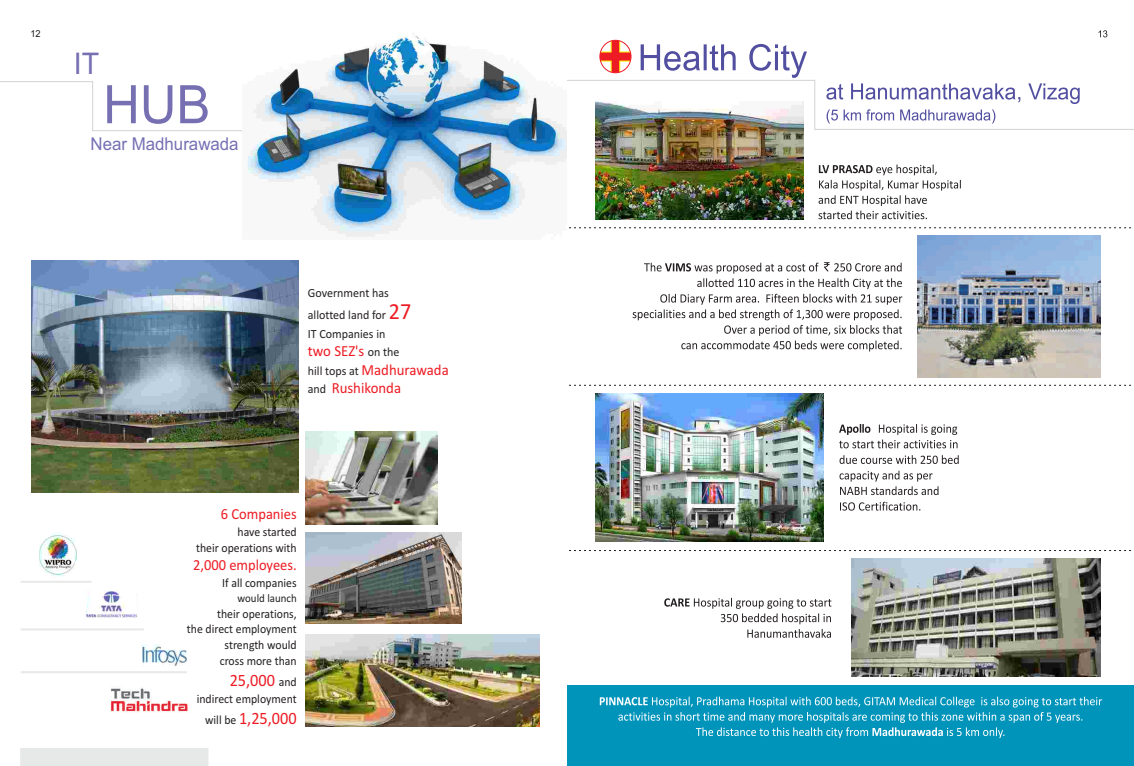
<style>
.page{position:relative;width:1134px;height:766px;background:#fff}
.page>*{position:absolute;margin:0;border:0;box-sizing:border-box;transform-origin:0 0}
.t1{font:53.1px "Arial";color:#7670b3;scale:.96 1}
.t2{font:29.8px "Arial";color:#7670b3;scale:.96 1}
.t3{font:17.6px "Arial";color:#7670b3;scale:.96 1}
.t4{font:17.4px/37.8px "Calibri";color:#ed1c24;scale:.94 1}
.t5{font:15.5px/18.9px "Calibri";color:#ed1c24;scale:.96 1}
.t6{font:15.5px "Calibri";color:#ed1c24;scale:.94 1}
.t7{font:12.6px/15.8px "Calibri";color:#231f20;text-align:right;scale:.94 1}
.t8{font:12.6px/22px "Calibri";color:#231f20;scale:.96 1}
.t9{font:11.6px "Calibri";color:#231f20;scale:.94 1}
.t10{font:9.7px "Arial";color:#231f20;scale:.96 1}
.s1{font-size:23.2px;color:#ed1c24}
.s2{font-size:12.6px;color:#231f20}
</style>
<div class="page">
<img style="left:31px;top:260px;width:267px;height:232px">
<img style="left:305px;top:634px;width:234px;height:92px">
<img style="left:305px;top:532px;width:156px;height:91px">
<img style="left:305px;top:431px;width:133px;height:93px">
<img style="left:247px;top:132px;width:320px;height:105px">
<img style="left:39px;top:533px;width:38px;height:44px">
<img style="left:85px;top:591px;width:52px;height:27px">
<img style="left:142px;top:644px;width:45px;height:22px">
<div style="left:21px;top:748px;width:187px;height:17px;background:#e7e8e8"></div>
<hr style="left:21px;top:580px;width:70px;height:2px;background:#e7e8e8">
<hr style="left:21px;top:628px;width:123px;height:2px;background:#e7e8e8">
<hr style="left:21px;top:671px;width:166px;height:2px;background:#e7e8e8">
<img style="left:110px;top:688px;width:79px;height:25px">
<div style="left:567px;top:685px;width:567px;height:80px;background:#0094bb"></div>
<img style="left:595px;top:132px;width:209px;height:87px">
<img style="left:595px;top:393px;width:229px;height:148px">
<img style="left:851px;top:558px;width:250px;height:118px">
<svg style="left:818px;top:164px;width:143px;height:55px"></svg>
<svg style="left:839px;top:424px;width:120px;height:86px"></svg>
<svg style="left:600px;top:696px;width:502px;height:42px"></svg>
<svg style="left:633px;top:262px;width:269px;height:89px"></svg>
<svg style="left:664px;top:597px;width:167px;height:40px"></svg>
<svg style="left:569px;top:227px;width:563px;height:1px"></svg>
<svg style="left:569px;top:384px;width:562px;height:1px"></svg>
<svg style="left:569px;top:550px;width:563px;height:1px"></svg>
<img style="left:917px;top:235px;width:184px;height:142px">
<svg style="left:0;top:30px;width:1134px;height:102px"></svg>
<div style="left:599px;top:40px;width:32px;height:33px;border:1px solid #ed1c24;border-radius:50%"></div>
<p class="t10" style="left:30px;top:30px;width:12px">12</p>
<h2 class="t2" style="left:74px;top:52px;width:28px">IT</h2>
<h1 class="t1" style="left:103px;top:84px;width:113px">HUB</h1>
<h3 class="t3" style="left:91px;top:137px;width:156px">Near Madhurawada</h3>
<p class="t8" style="left:308px;top:283px;width:109px">Government has allotted land for <span class="s1">27</span></p>
<p class="t8" style="left:308px;top:323px;width:82px">IT Companies in</p>
<p class="t5" style="left:308px;top:342px;width:148px">two SEZ's <span class="s2">on the<br>hill tops at</span> Madhurawada <span class="s2">and</span> Rushikonda</p>
<p class="t6" style="left:221px;top:507px;width:82px">6 Companies</p>
<p class="t6" style="left:193px;top:558px;width:112px">2,000 employees.</p>
<p class="t7" style="left:196px;top:524px;width:109px">have started<br>their operations with</p>
<p class="t7" style="left:222px;top:576px;width:81px">If all companies</p>
<p class="t9" style="left:238px;top:593px;width:64px">would launch</p>
<p class="t7" style="left:187px;top:606px;width:118px">their operations,<br>the direct employment strength would<br>cross more than</p>
<p class="t7" style="left:197px;top:673px;width:108px;line-height:17.2px">and<br>indirect employment</p>
<p class="t7" style="left:205px;top:712px;width:35px">will be</p>
<h3 class="t4" style="left:239px;top:662px;width:63px;text-indent:-9px">25,000<br>1,25,000</h3>
</div>
